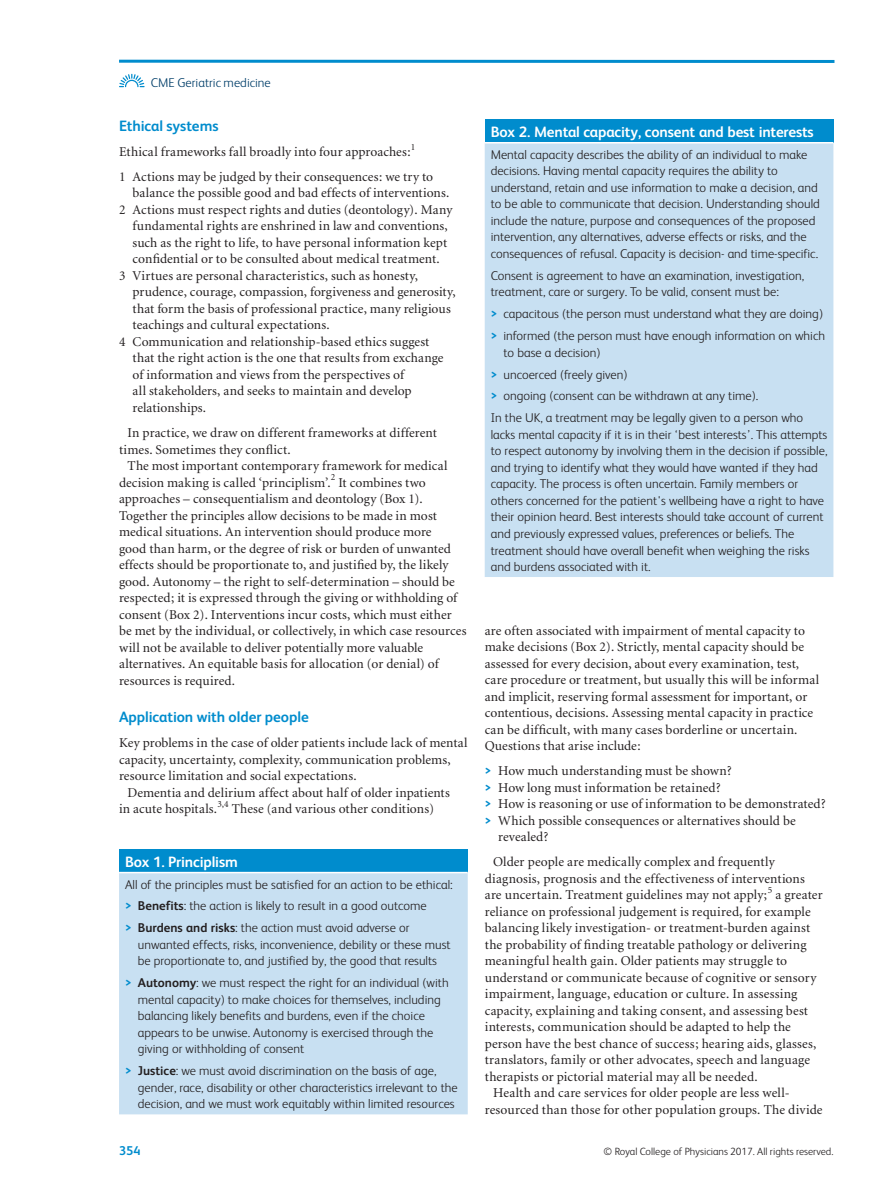
<style>
.page{position:relative;width:893px;height:1191px;background:#fff}
.page>*{position:absolute;margin:0;border:0;box-sizing:border-box;transform-origin:0 0}
.t1{font:700 15px "FS Albert";letter-spacing:-.01em;color:#fff}
.t2{font:700 15px "FS Albert";letter-spacing:-.005em;color:#008ccd}
.t3{font:13.5px/16.5px "Minion";letter-spacing:.005em;color:#231f20}
.t4{font:300 12.75px/16.5px "FS Albert";color:#231f20}
.t5{font:300 12.75px "FS Albert";color:#003e69}
.t6{font:700 12.75px "FS Albert";color:#008ccd}
.t7{font:300 10.5px "FS Albert";color:#231f20}
.s1{font-weight:700;color:#008ccd}
.s2{font-weight:700}
.s3{font-family:"FS Albert";font-weight:700;font-size:12.75px;color:#008ccd}
</style>
<div class="page">
<hr style="left:119px;top:60px;width:715px;height:3px;background:#008ccd">
<svg style="left:119px;top:74px;width:26px;height:13px"></svg>
<div style="left:119px;top:849px;width:349px;height:23px;background:#008ccd"></div>
<div style="left:119px;top:873px;width:349px;height:241px;background:#c8e0f2"></div>
<div style="left:485px;top:119px;width:348px;height:24px;background:#008ccd"></div>
<div style="left:485px;top:143px;width:348px;height:434px;background:#c8e0f2"></div>
<hr style="left:485px;top:142px;width:348px;height:1px;background:#fff">
<p class="t5" style="left:151px;top:78px;width:122px">CME Geriatric medicine</p>
<p class="t2" style="left:119px;top:120px;width:101px">Ethical systems</p>
<p class="t3" style="left:119px;top:140px;width:316px;line-height:25px">Ethical frameworks fall broadly into four approaches: <sup>1<br></sup>1 Actions may be judged by their consequences: we try to</p>
<p class="t3" style="left:133px;top:186px;width:318px">balance the possible good and bad effects of interventions.</p>
<p class="t3" style="left:119px;top:202px;width:335px">2 Actions must respect rights and duties (deontology). Many</p>
<p class="t3" style="left:133px;top:219px;width:317px">fundamental rights are enshrined in law and conventions,</p>
<p class="t3" style="left:133px;top:235px;width:316px">such as the right to life, to have personal information kept</p>
<p class="t3" style="left:133px;top:252px;width:309px">confidential or to be consulted about medical treatment.</p>
<p class="t3" style="left:119px;top:268px;width:301px">3 Virtues are personal characteristics, such as honesty,</p>
<p class="t3" style="left:133px;top:285px;width:325px">prudence, courage, compassion, forgiveness and generosity,</p>
<p class="t3" style="left:133px;top:301px;width:320px">that form the basis of professional practice, many religious</p>
<p class="t3" style="left:133px;top:318px;width:199px">teachings and cultural expectations.</p>
<p class="t3" style="left:119px;top:334px;width:312px">4 Communication and relationship-based ethics suggest</p>
<p class="t3" style="left:133px;top:351px;width:312px">that the right action is the one that results from exchange</p>
<p class="t3" style="left:133px;top:367px;width:273px">of information and views from the perspectives of</p>
<p class="t3" style="left:133px;top:384px;width:281px">all stakeholders, and seeks to maintain and develop</p>
<p class="t3" style="left:133px;top:400px;width:75px">relationships.</p>
<p class="t3" style="left:119px;top:425px;width:319px;text-indent:9px">In practice, we draw on different frameworks at different times. Sometimes they conflict.</p>
<p class="t3" style="left:119px;top:458px;width:349px;text-indent:9px">The most important contemporary framework for medical decision making is called ‘principlism’. <sup>2</sup> It combines two approaches – consequentialism and deontology ( Box 1 ).<br>Together the principles allow decisions to be made in most medical situations. An intervention should produce more<br>good than harm, or the degree of risk or burden of unwanted effects should be proportionate to, and justified by, the likely good. Autonomy – the right to self-determination – should be respected; it is expressed through the giving or withholding of consent ( Box 2 ). Interventions incur costs, which must either be met by the individual, or collectively, in which case resources will not be available to deliver potentially more valuable alternatives. An equitable basis for allocation (or denial) of resources is required.</p>
<p class="t2" style="left:119px;top:711px;width:191px">Application with older people</p>
<p class="t3" style="left:119px;top:736px;width:350px">Key problems in the case of older patients include lack of mental capacity, uncertainty, complexity, communication problems, resource limitation and social expectations.</p>
<p class="t3" style="left:119px;top:785px;width:332px;text-indent:9px">Dementia and delirium affect about half of older inpatients in acute hospitals. <sup>3,4</sup> These (and various other conditions)</p>
<p class="t1" style="left:125px;top:855px;width:114px">Box 1. Principlism</p>
<p class="t4" style="left:125px;top:874px;width:329px;line-height:21.9px">All of the principles must be satisfied for an action to be ethical: <span class="s1">&gt;</span> <span class="s2">Benefits</span>: the action is likely to result in a good outcome<br><span class="s1">&gt;</span> <span class="s2">Burdens and risks</span>: the action must avoid adverse or</p>
<p class="t4" style="left:138px;top:937px;width:314px">unwanted effects, risks, inconvenience, debility or these must be proportionate to, and justified by, the good that results</p>
<p class="t4" style="left:138px;top:976px;width:312px;text-indent:-13px"><span class="s1">&gt;</span> <span class="s2">Autonomy</span>: we must respect the right for an individual (with mental capacity) to make choices for themselves, including balancing likely benefits and burdens, even if the choice appears to be unwise. Autonomy is exercised through the giving or withholding of consent</p>
<p class="t4" style="left:138px;top:1064px;width:321px;text-indent:-13px"><span class="s1">&gt;</span> <span class="s2">Justice</span>: we must avoid discrimination on the basis of age, gender, race, disability or other characteristics irrelevant to the decision, and we must work equitably within limited resources</p>
<p class="t1" style="left:491px;top:125px;width:325px">Box 2. Mental capacity, consent and best interests</p>
<p class="t4" style="left:491px;top:147px;width:331px">Mental capacity describes the ability of an individual to make decisions. Having mental capacity requires the ability to understand, retain and use information to make a decision, and to be able to communicate that decision. Understanding should include the nature, purpose and consequences of the proposed intervention, any alternatives, adverse effects or risks, and the consequences of refusal. Capacity is decision- and time-specific.</p>
<p class="t4" style="left:491px;top:268px;width:315px">Consent is agreement to have an examination, investigation, treatment, care or surgery. To be valid, consent must be:</p>
<p class="t4" style="left:491px;top:304px;width:336px;line-height:21.9px"><span class="s1">&gt;</span> capacitous (the person must understand what they are doing) <span class="s1">&gt;</span> informed (the person must have enough information on which</p>
<p class="t4" style="left:491px;top:343px;width:314px;line-height:21.9px;text-indent:13px">to base a decision)<br><span class="s1">&gt;</span> uncoerced (freely given)<br><span class="s1">&gt;</span> ongoing (consent can be withdrawn at any time).<br>In the UK, a treatment may be legally given to a person who</p>
<p class="t4" style="left:491px;top:428px;width:338px">lacks mental capacity if it is in their ‘best interests’. This attempts to respect autonomy by involving them in the decision if possible, and trying to identify what they would have wanted if they had capacity. The process is often uncertain. Family members or others concerned for the patient's wellbeing have a right to have their opinion heard. Best interests should take account of current and previously expressed values, preferences or beliefs. The treatment should have overall benefit when weighing the risks and burdens associated with it.</p>
<p class="t3" style="left:485px;top:623px;width:336px">are often associated with impairment of mental capacity to make decisions ( Box 2 ). Strictly, mental capacity should be assessed for every decision, about every examination, test, care procedure or treatment, but usually this will be informal and implicit, reserving formal assessment for important, or contentious, decisions. Assessing mental capacity in practice can be difficult, with many cases borderline or uncertain.<br>Questions that arise include:</p>
<p class="t3" style="left:485px;top:763px;width:249px"><span class="s3">&gt;</span> How much understanding must be shown?</p>
<p class="t3" style="left:485px;top:780px;width:237px"><span class="s3">&gt;</span> How long must information be retained?</p>
<p class="t3" style="left:485px;top:796px;width:342px"><span class="s3">&gt;</span> How is reasoning or use of information to be demonstrated?</p>
<p class="t3" style="left:485px;top:813px;width:313px"><span class="s3">&gt;</span> Which possible consequences or alternatives should be</p>
<p class="t3" style="left:498px;top:829px;width:52px">revealed?</p>
<p class="t3" style="left:493px;top:854px;width:283px">Older people are medically complex and frequently</p>
<p class="t3" style="left:485px;top:871px;width:322px">diagnosis, prognosis and the effectiveness of interventions</p>
<p class="t3" style="left:485px;top:887px;width:339px">are uncertain. Treatment guidelines may not apply; <sup>5</sup> a greater</p>
<p class="t3" style="left:485px;top:904px;width:327px">reliance on professional judgement is required, for example</p>
<p class="t3" style="left:485px;top:920px;width:327px">balancing likely investigation- or treatment-burden against</p>
<p class="t3" style="left:485px;top:937px;width:323px">the probability of finding treatable pathology or delivering</p>
<p class="t3" style="left:485px;top:953px;width:304px">meaningful health gain. Older patients may struggle to</p>
<p class="t3" style="left:485px;top:970px;width:333px">understand or communicate because of cognitive or sensory</p>
<p class="t3" style="left:485px;top:986px;width:314px">impairment, language, education or culture. In assessing</p>
<p class="t3" style="left:485px;top:1003px;width:325px">capacity, explaining and taking consent, and assessing best</p>
<p class="t3" style="left:485px;top:1019px;width:308px">interests, communication should be adapted to help the</p>
<p class="t3" style="left:485px;top:1036px;width:333px">person have the best chance of success; hearing aids, glasses,</p>
<p class="t3" style="left:485px;top:1052px;width:327px">translators, family or other advocates, speech and language</p>
<p class="t3" style="left:485px;top:1069px;width:274px">therapists or pictorial material may all be needed.</p>
<p class="t3" style="left:493px;top:1085px;width:298px">Health and care services for older people are less well-</p>
<p class="t3" style="left:485px;top:1102px;width:339px">resourced than those for other population groups. The divide</p>
<p class="t6" style="left:119px;top:1145px;width:23px">354</p>
<p class="t7" style="left:604px;top:1147px;width:231px">© Royal College of Physicians 2017. All rights reserved.</p>
</div>
